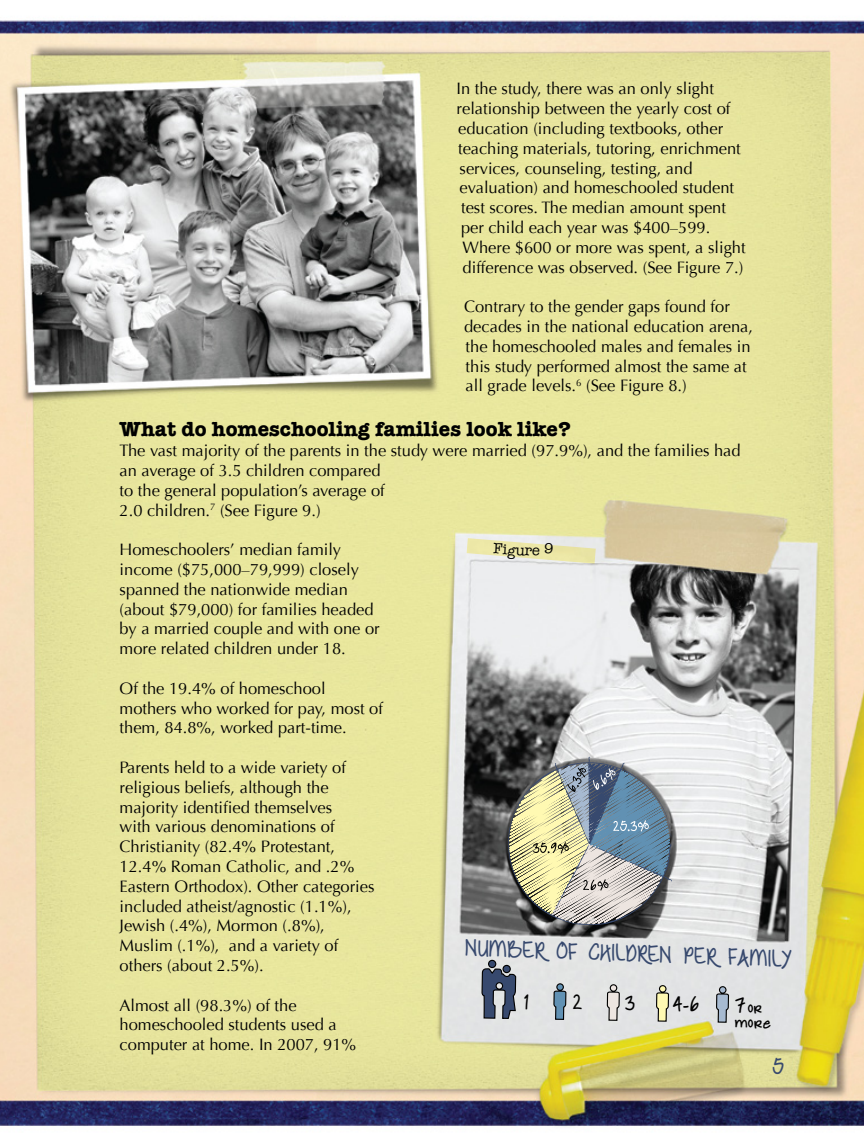
<style>
.page{position:relative;width:864px;height:1134px;background:#fff}
.page>*{position:absolute;margin:0;border:0;box-sizing:border-box;transform-origin:0 0}
.Heading_1{font:700 21px "American Typewriter";color:#000}
.t1{font:21px "Nymph's Handwriting";color:#37496e}
.t2{font:19.5px "Nymph's Handwriting";color:#000}
.t3{font:16.5px/19.8px "Optima";color:#000}
.t4{font:15px "American Typewriter";color:#000}
</style>
<div class="page">
<img style="left:0;top:20px;width:864px;height:1106px">
<svg style="left:442px;top:750px;width:39px;height:189px;background:#9a9b94"></svg>
<svg style="left:465px;top:537px;width:132px;height:28px;background:#e9e7c5"></svg>
<img style="left:481px;top:745px;width:281px;height:382px">
<p class="t3" style="left:457px;top:79px;width:259px">In the study, there was an only slight</p>
<p class="t3" style="left:457px;top:99px;width:275px">relationship between the yearly cost of</p>
<p class="t3" style="left:458px;top:119px;width:267px">education (including textbooks, other</p>
<p class="t3" style="left:458px;top:138px;width:284px">teaching materials, tutoring, enrichment</p>
<p class="t3" style="left:460px;top:158px;width:234px">services, counseling, testing, and</p>
<p class="t3" style="left:460px;top:178px;width:276px">evaluation) and homeschooled student</p>
<p class="t3" style="left:461px;top:198px;width:266px">test scores. The median amount spent</p>
<p class="t3" style="left:461px;top:218px;width:251px">per child each year was $400–599.</p>
<p class="t3" style="left:463px;top:237px;width:285px">Where $600 or more was spent, a slight</p>
<p class="t3" style="left:463px;top:257px;width:282px">difference was observed. (See Figure 7.)</p>
<p class="t3" style="left:464px;top:297px;width:290px">Contrary to the gender gaps found for decades in the national education arena, the homeschooled males and females in this study performed almost the same at all grade levels.<sup>6</sup> (See Figure 8.)</p>
<p class="Heading_1" style="left:120px;top:411px;width:453px">What do homeschooling families look like?</p>
<p class="t3" style="left:120px;top:441px;width:623px">The vast majority of the parents in the study were married (97.9%), and the families had an average of 3.5 children compared<br>to the general population’s average of<br>2.0 children.<sup>7</sup> (See Figure 9.)</p>
<p class="t3" style="left:120px;top:540px;width:262px">Homeschoolers’ median family income ($75,000–79,999) closely spanned the nationwide median (about $79,000) for families headed by a married couple and with one or more related children under 18.</p>
<p class="t3" style="left:120px;top:678px;width:265px">Of the 19.4% of homeschool mothers who worked for pay, most of them, 84.8%, worked part-time.</p>
<p class="t3" style="left:120px;top:758px;width:256px">Parents held to a wide variety of religious beliefs, although the majority identified themselves<br>with various denominations of<br>Christianity (82.4% Protestant,<br>12.4% Roman Catholic, and .2%<br>Eastern Orthodox). Other categories included atheist/agnostic (1.1%),<br>Jewish (.4%), Mormon (.8%),<br>Muslim (.1%), and a variety of others (about 2.5%).</p>
<p class="t3" style="left:120px;top:995px;width:238px">Almost all (98.3%) of the homeschooled students used a computer at home. In 2007, 91%</p>
<p class="t4" style="left:494px;top:537px;width:62px;rotate:3deg">Figure 9</p>
<p class="t1" style="left:466px;top:934px;width:328px;rotate:2deg">NUMBER OF CHILDREN PER FAMILY</p>
<p class="t2" style="left:735px;top:1008px;width:38px;rotate:1deg">more</p>
<p class="t1" style="left:773px;top:1053px;width:13px">5</p>
</div>
